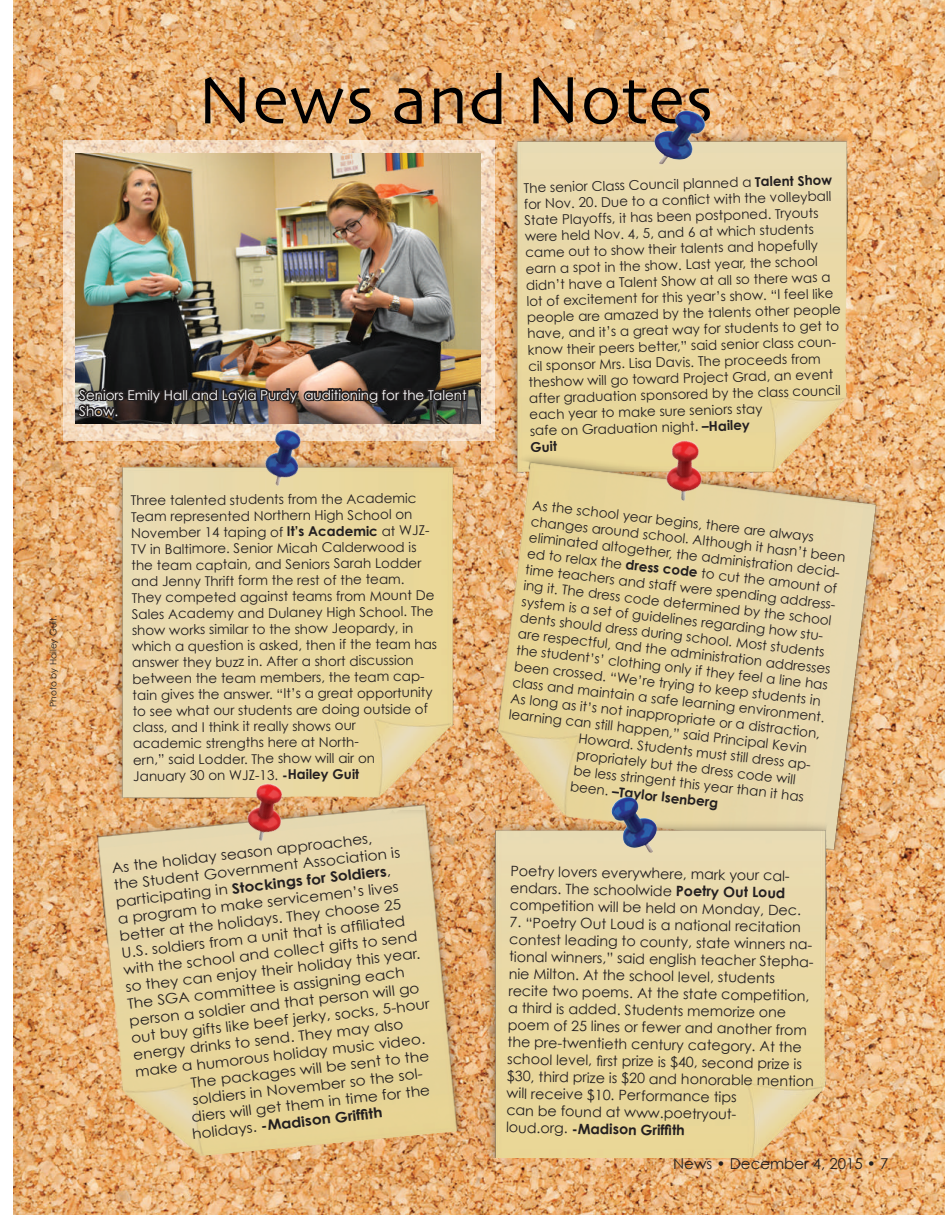
<style>
.page{position:relative;width:945px;height:1215px;background:#fff}
.page>*{position:absolute;margin:0;border:0;box-sizing:border-box;transform-origin:0 0}
.t1{font:70.5px "Skia";color:#000001}
.t2{font:15px "Century Gothic";color:#231f20}
.t3{font:14.25px/17.1px "Century Gothic";color:#231f20}
.t4{font:14.25px "Century Gothic";color:#231f20;scale:1.08 1}
.t5{font:700 14.25px "Century Gothic";color:#231f20;scale:1.08 1}
.t6{font:13.5px/16.2px "Century Gothic";letter-spacing:-.01em;color:#231f20}
.t7{font:13.5px/16.2px "Century Gothic";color:#fff}
.t8{font:700 13.5px "Century Gothic";color:#231f20}
.t9{font:9px "Century Gothic";color:#231f20}
.s1{font-weight:700}
.s2{font-weight:400}
</style>
<div class="page">
<img style="left:14px;top:0;width:931px;height:1215px">
<svg style="left:63px;top:140px;width:431px;height:300px;background:#eed5ba"></svg>
<img style="left:76px;top:154px;width:405px;height:270px">
<img style="left:75px;top:385px;width:394px;height:36px">
<img style="left:505px;top:131px;width:361px;height:316px">
<img style="left:631px;top:106px;width:88px;height:75px">
<img style="left:76px;top:793px;width:391px;height:372px">
<img style="left:111px;top:455px;width:352px;height:361px">
<img style="left:463px;top:447px;width:424px;height:425px">
<img style="left:631px;top:424px;width:106px;height:106px">
<img style="left:231px;top:413px;width:102px;height:102px">
<img style="left:213px;top:767px;width:103px;height:103px">
<img style="left:484px;top:820px;width:360px;height:337px">
<img style="left:600px;top:792px;width:78px;height:78px">
<p class="t9" style="left:48px;top:707px;width:93px;rotate:-90deg">Photo by Hailey Guit.</p>
<h1 class="t1" style="left:197px;top:58px;width:518px">News and Notes</h1>
<p class="t7" style="left:79px;top:386px;width:389px">Seniors Emily Hall and Layla Purdy auditioning for the Talent<br>Show.</p>
<p class="t6" style="left:131px;top:491px;width:308px">Three talented students from the Academic Team represented Northern High School on November 14 taping of <span class="s1">It’s Academic</span> at WJZ-TV in Baltimore. Senior Micah Calderwood is the team captain, and Seniors Sarah Lodder and Jenny Thrift form the rest of the team.<br>They competed against teams from Mount De Sales Academy and Dulaney High School. The show works similar to the show Jeopardy, in which a question is asked, then if the team has answer they buzz in. After a short discussion between the team members, the team cap&shy;tain gives the answer. “It’s a great opportunity to see what our students are doing outside of class, and I think it really shows our<br>academic strengths here at North-<br>ern,” said Lodder. The show will air on<br>January 30 on WJZ-13. <span class="s1">-Hailey Guit</span></p>
<p class="t4" style="left:111px;top:860px;width:244px;rotate:-7deg">As the holiday season approaches,</p>
<p class="t4" style="left:113px;top:877px;width:268px;rotate:-7deg">the Student Government Association is</p>
<p class="t5" style="left:115px;top:894px;width:258px;rotate:-7deg"><span class="s2">participating in</span> Stockings for Soldiers<span class="s2">,</span></p>
<p class="t4" style="left:117px;top:911px;width:263px;rotate:-7deg">a program to make servicemen’s lives</p>
<p class="t4" style="left:119px;top:928px;width:264px;rotate:-7deg">better at the holidays. They choose 25</p>
<p class="t4" style="left:121px;top:945px;width:266px;rotate:-7deg">U.S. soldiers from a unit that is affi liated</p>
<p class="t4" style="left:123px;top:962px;width:275px;rotate:-7deg">with the school and collect gifts to send</p>
<p class="t4" style="left:125px;top:979px;width:276px;rotate:-7deg">so they can enjoy their holiday this year.</p>
<p class="t4" style="left:127px;top:996px;width:260px;rotate:-7deg">The SGA committee is assigning each</p>
<p class="t4" style="left:128px;top:1013px;width:272px;rotate:-7deg">person a soldier and that person will go</p>
<p class="t4" style="left:130px;top:1030px;width:279px;rotate:-7deg">out buy gifts like beef jerky, socks, 5-hour</p>
<p class="t4" style="left:132px;top:1047px;width:253px;rotate:-7deg">energy drinks to send. They may also</p>
<p class="t4" style="left:134px;top:1064px;width:272px;rotate:-7deg">make a humorous holiday music video.</p>
<p class="t4" style="left:190px;top:1075px;width:224px;rotate:-7deg">The packages will be sent to the</p>
<p class="t4" style="left:192px;top:1092px;width:218px;rotate:-7deg">soldiers in November so the sol-</p>
<p class="t4" style="left:191px;top:1109px;width:224px;rotate:-7deg">diers will get them in time for the</p>
<p class="t5" style="left:191px;top:1126px;width:179px;rotate:-7deg"><span class="s2">holidays.</span> -Madison Griffi th</p>
<p class="t6" style="left:521px;top:181px;width:317px;rotate:-2deg">The senior Class Council planned a <span class="s1">Talent Show </span>for Nov. 20. Due to a confl ict with the volleyball State Playoffs, it has been postponed. Tryouts were held Nov. 4, 5, and 6 at which students came out to show their talents and hopefully earn a spot in the show. Last year, the school didn’t have a Talent Show at all so there was a lot of excitement for this year’s show. “I feel like people are amazed by the talents other people have, and it’s a great way for students to get to know their peers better,” said senior class coun&shy;cil sponsor Mrs. Lisa Davis. The proceeds from theshow will go toward Project Grad, an event after graduation sponsored by the class council each year to make sure seniors stay<br>safe on Graduation night. <span class="s1">–Hailey<br>Guit</span></p>
<p class="t6" style="left:534px;top:498px;width:285px;rotate:6deg">As the school year begins, there are always</p>
<p class="t6" style="left:532px;top:514px;width:318px;rotate:6deg">changes around school. Although it hasn’t been</p>
<p class="t6" style="left:530px;top:530px;width:316px;rotate:6deg">eliminated altogether, the administration decid-</p>
<p class="t6" style="left:528px;top:546px;width:313px;rotate:6deg">ed to relax the <span class="s1">dress code</span> to cut the amount of</p>
<p class="t6" style="left:526px;top:562px;width:316px;rotate:6deg">time teachers and staff were spending address-</p>
<p class="t6" style="left:524px;top:578px;width:311px;rotate:6deg">ing it. The dress code determined by the school</p>
<p class="t6" style="left:523px;top:594px;width:307px;rotate:6deg">system is a set of guidelines regarding how stu-</p>
<p class="t6" style="left:521px;top:610px;width:308px;rotate:6deg">dents should dress during school. Most students</p>
<p class="t6" style="left:519px;top:627px;width:316px;rotate:6deg">are respectful, and the administration addresses</p>
<p class="t6" style="left:517px;top:643px;width:315px;rotate:6deg">the student’s’ clothing only if they feel a line has</p>
<p class="t6" style="left:515px;top:659px;width:310px;rotate:6deg">been crossed. “We’re trying to keep students in</p>
<p class="t6" style="left:513px;top:675px;width:316px;rotate:6deg">class and maintain a safe learning environment.</p>
<p class="t6" style="left:512px;top:691px;width:313px;rotate:6deg">As long as it’s not inappropriate or a distraction,</p>
<p class="t6" style="left:510px;top:707px;width:302px;rotate:6deg">learning can still happen,” said Principal Kevin</p>
<p class="t6" style="left:579px;top:731px;width:238px;rotate:6deg">Howard. Students must still dress ap-</p>
<p class="t6" style="left:578px;top:747px;width:222px;rotate:6deg">propriately but the dress code will</p>
<p class="t6" style="left:574px;top:763px;width:233px;rotate:6deg">be less stringent this year than it has</p>
<p class="t8" style="left:571px;top:779px;width:150px;rotate:6deg"><span class="s2">been.</span> –Taylor Isenberg</p>
<p class="t3" style="left:511px;top:862px;width:293px;rotate:1deg">Poetry lovers everywhere, mark your cal&shy;endars. The schoolwide <span class="s1">Poetry Out Loud </span>competition will be held on Monday, Dec.</p>
<p class="t3" style="left:510px;top:913px;width:309px;rotate:1deg">7. “Poetry Out Loud is a national recitation contest leading to county, state winners na&shy;tional winners,” said english teacher Stepha&shy;nie Milton. At the school level, students recite two poems. At the state competition, a third is added. Students memorize one poem of 25 lines or fewer and another from the pre-twentieth century category. At the school level, fi rst prize is $40, second prize is $30, third prize is $20 and honorable mention will receive $10. Performance tips<br>can be found at www.poetryout-<br>loud.org. <span class="s1">-Madison Griffi th</span></p>
<p class="t2" style="left:673px;top:1154px;width:217px">News • December 4, 2015 • 7</p>
</div>
